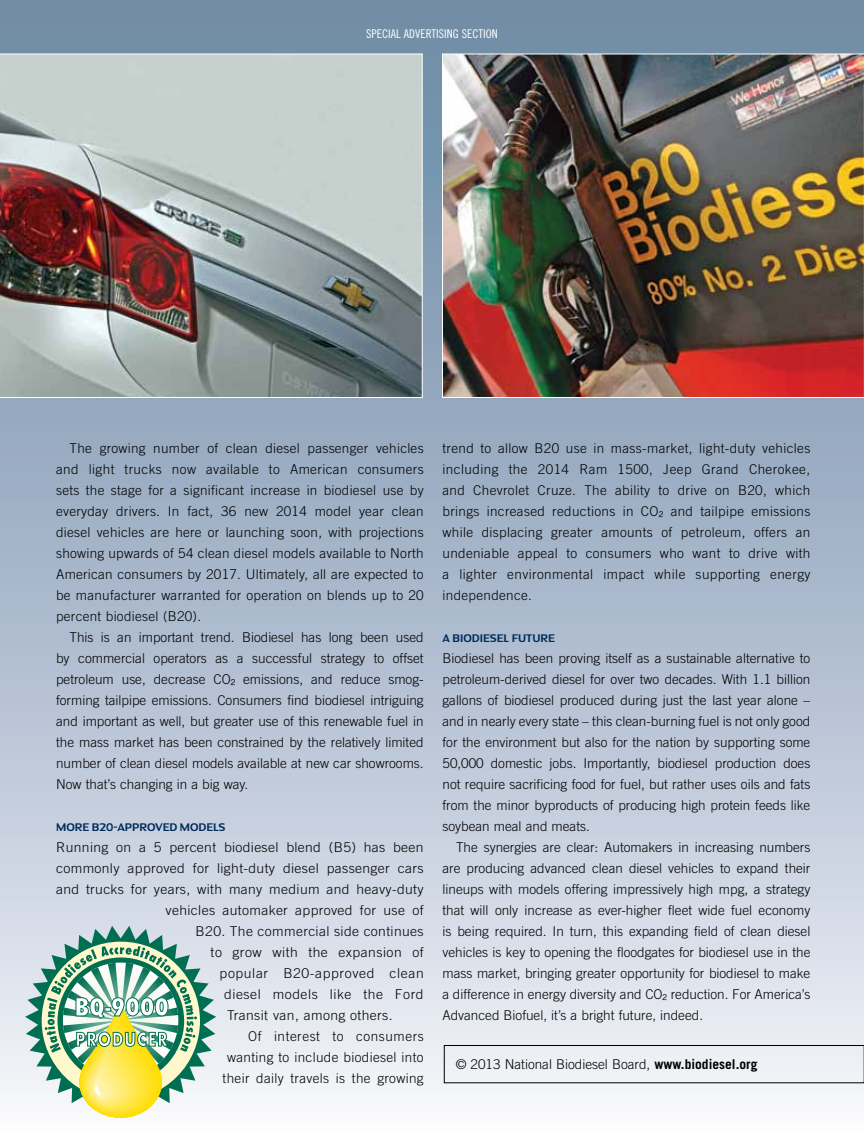
<style>
.page{position:relative;width:864px;height:1134px;background:#fff}
.page>*{position:absolute;margin:0;border:0;box-sizing:border-box;transform-origin:0 0}
.t1{font:600 15px "Dynasty";color:#002c59}
.t2{font:300 13.5px/21px "Trade Gothic";letter-spacing:.025em;color:#000;text-align:justify}
.t3{font:300 13.5px "Trade Gothic";color:#000}
.t4{font:300 13.5px "Trade Gothic";letter-spacing:.045em;color:#000}
.t5{font:12px "Trade Gothic Cond Eighteen";color:#fff}
.s1{font-weight:700}
</style>
<div class="page">
<div style="left:0;top:0;width:864px;height:1134px;background:linear-gradient(to bottom,#6484a1,#f1f1f8)"></div>
<div style="left:444px;top:1045px;width:420px;height:38px;border:1px solid #000"></div>
<img style="left:0;top:54px;width:423px;height:344px">
<img style="left:444px;top:56px;width:418px;height:340px">
<div style="left:442px;top:54px;width:422px;height:344px;border:1px solid #fff"></div>
<svg style="left:25px;top:926px;width:191px;height:192px"></svg>
<p class="t5" style="left:366px;top:27px;width:133px">SPECIAL ADVERTISING SECTION</p>
<p class="t2" style="left:56px;top:438px;width:369px;text-indent:14px">The growing number of clean diesel passenger vehicles and light trucks now available to American consumers sets the stage for a significant increase in biodiesel use by everyday drivers. In fact, 36 new 2014 model year clean diesel vehicles are here or launching soon, with projections showing upwards of 54 clean diesel models available to North American consumers by 2017. Ultimately, all are expected to be manufacturer warranted for operation on blends up to 20 percent biodiesel (B20).</p>
<p class="t2" style="left:56px;top:627px;width:369px;text-indent:14px">This is an important trend. Biodiesel has long been used by commercial operators as a successful strategy to offset petroleum use, decrease CO² emissions, and reduce smog&shy;forming tailpipe emissions. Consumers find biodiesel intriguing and important as well, but greater use of this renewable fuel in the mass market has been constrained by the relatively limited number of clean diesel models available at new car showrooms.<br>Now that’s changing in a big way.</p>
<p class="t1" style="left:56px;top:819px;width:171px">MORE B20-APPROVED MODELS</p>
<p class="t2" style="left:56px;top:837px;width:369px">Running on a 5 percent biodiesel blend (B5) has been</p>
<p class="t2" style="left:56px;top:858px;width:369px">commonly approved for light-duty diesel passenger cars</p>
<p class="t2" style="left:56px;top:879px;width:369px">and trucks for years, with many medium and heavy-duty</p>
<p class="t2" style="left:166px;top:900px;width:259px">vehicles automaker approved for use of</p>
<p class="t2" style="left:196px;top:921px;width:229px">B20. The commercial side continues</p>
<p class="t2" style="left:211px;top:942px;width:214px">to grow with the expansion of</p>
<p class="t4" style="left:220px;top:965px;width:206px">popular B20-approved clean</p>
<p class="t2" style="left:224px;top:984px;width:201px">diesel models like the Ford</p>
<p class="t2" style="left:227px;top:1005px;width:167px">Transit van, among others.</p>
<p class="t2" style="left:248px;top:1026px;width:177px">Of interest to consumers</p>
<p class="t2" style="left:227px;top:1047px;width:198px">wanting to include biodiesel into</p>
<p class="t2" style="left:223px;top:1068px;width:202px">their daily travels is the growing</p>
<p class="t2" style="left:442px;top:438px;width:370px">trend to allow B20 use in mass-market, light-duty vehicles including the 2014 Ram 1500, Jeep Grand Cherokee, and Chevrolet Cruze. The ability to drive on B20, which brings increased reductions in CO² and tailpipe emissions while displacing greater amounts of petroleum, offers an undeniable appeal to consumers who want to drive with a lighter environmental impact while supporting energy independence.</p>
<p class="t1" style="left:442px;top:630px;width:114px">A BIODIESEL FUTURE</p>
<p class="t2" style="left:442px;top:648px;width:369px">Biodiesel has been proving itself as a sustainable alternative to petroleum-derived diesel for over two decades. With 1.1 billion gallons of biodiesel produced during just the last year alone – and in nearly every state – this clean-burning fuel is not only good for the environment but also for the nation by supporting some 50,000 domestic jobs. Importantly, biodiesel production does not require sacrificing food for fuel, but rather uses oils and fats from the minor byproducts of producing high protein feeds like soybean meal and meats.</p>
<p class="t2" style="left:442px;top:837px;width:369px;text-indent:14px">The synergies are clear: Automakers in increasing numbers are producing advanced clean diesel vehicles to expand their lineups with models offering impressively high mpg, a strategy that will only increase as ever-higher fleet wide fuel economy is being required. In turn, this expanding field of clean diesel vehicles is key to opening the floodgates for biodiesel use in the mass market, bringing greater opportunity for biodiesel to make a difference in energy diversity and CO² reduction. For America’s Advanced Biofuel, it’s a bright future, indeed.</p>
<p class="t3" style="left:456px;top:1056px;width:303px">© 2013 National Biodiesel Board, <span class="s1">www.biodiesel.org</span></p>
</div>
